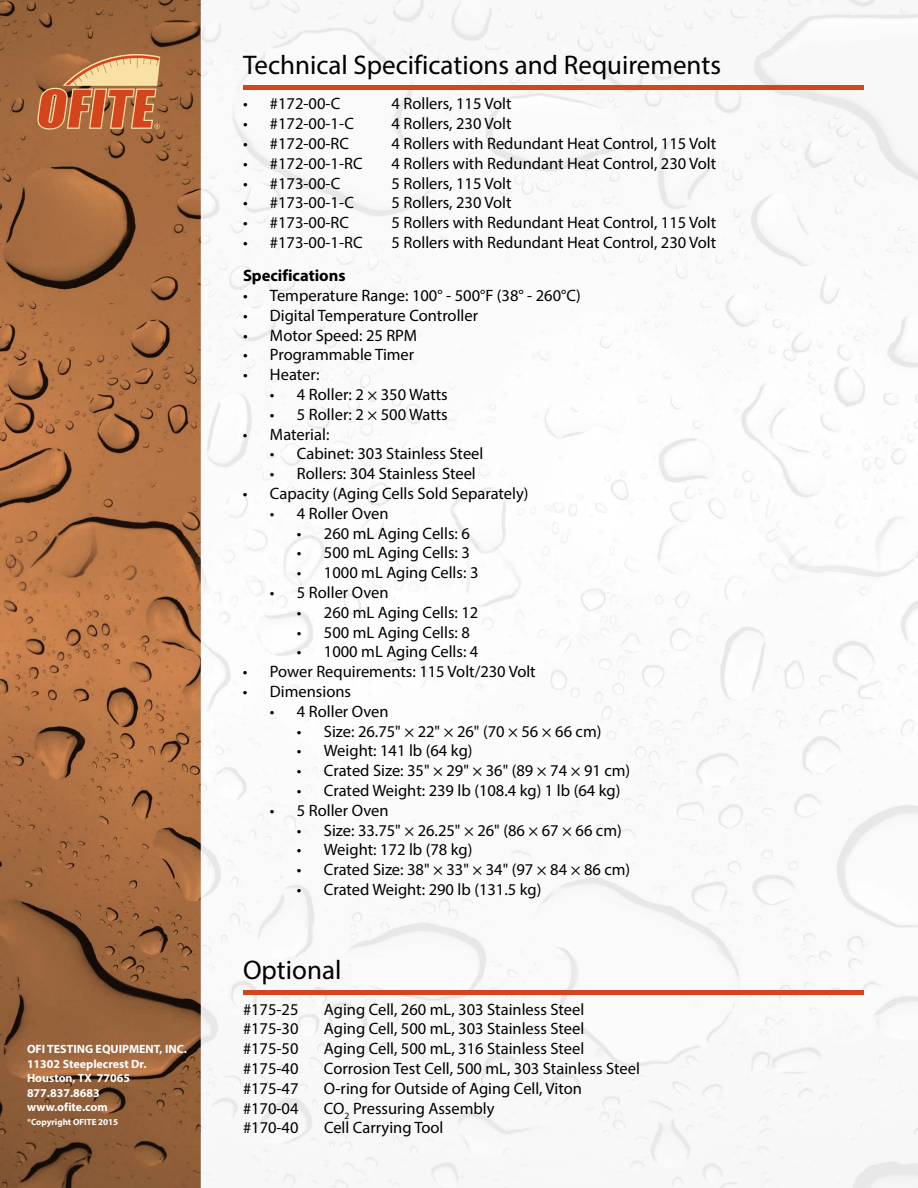
<style>
.page{position:relative;width:918px;height:1188px;background:#fff}
.page>*{position:absolute;margin:0;border:0;box-sizing:border-box;transform-origin:0 0}
.t1{font:27px "Myriad Pro";color:#000}
.t2{font:16.5px "Myriad Pro";color:#000}
.t3{font:700 16.5px "Myriad Pro";color:#000}
.t4{font:700 12px/14.4px "Myriad Pro";color:#fff}
.t5{font:700 9px "Myriad Pro";color:#fff}
</style>
<div class="page">
<img style="left:0;top:0;width:918px;height:1188px">
<svg style="left:37px;top:54px;width:123px;height:76px;background:#cb8152"></svg>
<hr style="left:243px;top:85px;width:621px;height:4px;background:#d4451d">
<hr style="left:243px;top:990px;width:621px;height:4px;background:#d4451d">
<p class="t4" style="left:27px;top:1042px;width:161px">OFI TESTING EQUIPMENT, INC.<br>11302 Steeplecrest Dr.<br>Houston, TX 77065<br>877.837.8683<br>www.ofite.com</p>
<p class="t5" style="left:27px;top:1116px;width:93px">®Copyright OFITE 2015</p>
<h1 class="t1" style="left:243px;top:49px;width:480px">Technical Specifications and Requirements</h1>
<p class="t2" style="left:243px;top:94px;width:99px">• #172-00-C</p>
<p class="t2" style="left:392px;top:94px;width:122px">4 Rollers, 115 Volt</p>
<p class="t2" style="left:243px;top:113px;width:112px">• #172-00-1-C</p>
<p class="t2" style="left:392px;top:113px;width:122px">4 Rollers, 230 Volt</p>
<p class="t2" style="left:243px;top:133px;width:108px">• #172-00-RC</p>
<p class="t2" style="left:392px;top:133px;width:326px">4 Rollers with Redundant Heat Control, 115 Volt</p>
<p class="t2" style="left:243px;top:153px;width:121px">• #172-00-1-RC</p>
<p class="t2" style="left:392px;top:153px;width:326px">4 Rollers with Redundant Heat Control, 230 Volt</p>
<p class="t2" style="left:243px;top:173px;width:99px">• #173-00-C</p>
<p class="t2" style="left:392px;top:173px;width:122px">5 Rollers, 115 Volt</p>
<p class="t2" style="left:243px;top:193px;width:112px">• #173-00-1-C</p>
<p class="t2" style="left:392px;top:193px;width:122px">5 Rollers, 230 Volt</p>
<p class="t2" style="left:243px;top:212px;width:108px">• #173-00-RC</p>
<p class="t2" style="left:392px;top:212px;width:326px">5 Rollers with Redundant Heat Control, 115 Volt</p>
<p class="t2" style="left:243px;top:232px;width:121px">• #173-00-1-RC</p>
<p class="t2" style="left:392px;top:232px;width:326px">5 Rollers with Redundant Heat Control, 230 Volt</p>
<p class="t3" style="left:243px;top:265px;width:104px">Specifications</p>
<p class="t2" style="left:243px;top:285px;width:340px">• Temperature Range: 100° - 500°F (38° - 260°C)</p>
<p class="t2" style="left:243px;top:305px;width:237px">• Digital Temperature Controller</p>
<p class="t2" style="left:243px;top:325px;width:176px">• Motor Speed: 25 RPM</p>
<p class="t2" style="left:243px;top:345px;width:173px">• Programmable Timer</p>
<p class="t2" style="left:243px;top:365px;width:78px">• Heater:</p>
<p class="t2" style="left:270px;top:384px;width:179px">• 4 Roller: 2 × 350 Watts</p>
<p class="t2" style="left:270px;top:404px;width:179px">• 5 Roller: 2 × 500 Watts</p>
<p class="t2" style="left:243px;top:424px;width:88px">• Material:</p>
<p class="t2" style="left:270px;top:444px;width:215px">• Cabinet: 303 Stainless Steel</p>
<p class="t2" style="left:270px;top:464px;width:207px">• Rollers: 304 Stainless Steel</p>
<p class="t2" style="left:243px;top:483px;width:287px">• Capacity (Aging Cells Sold Separately)</p>
<p class="t2" style="left:270px;top:503px;width:120px">• 4 Roller Oven</p>
<p class="t2" style="left:297px;top:523px;width:175px">• 260 mL Aging Cells: 6</p>
<p class="t2" style="left:297px;top:543px;width:175px">• 500 mL Aging Cells: 3</p>
<p class="t2" style="left:297px;top:563px;width:183px">• 1000 mL Aging Cells: 3</p>
<p class="t2" style="left:270px;top:582px;width:120px">• 5 Roller Oven</p>
<p class="t2" style="left:297px;top:602px;width:183px">• 260 mL Aging Cells: 12</p>
<p class="t2" style="left:297px;top:622px;width:175px">• 500 mL Aging Cells: 8</p>
<p class="t2" style="left:297px;top:642px;width:183px">• 1000 mL Aging Cells: 4</p>
<p class="t2" style="left:243px;top:662px;width:294px">• Power Requirements: 115 Volt/230 Volt</p>
<p class="t2" style="left:243px;top:681px;width:110px">• Dimensions</p>
<p class="t2" style="left:270px;top:701px;width:120px">• 4 Roller Oven</p>
<p class="t2" style="left:297px;top:721px;width:306px">• Size: 26.75" × 22" × 26" (70 × 56 × 66 cm)</p>
<p class="t2" style="left:297px;top:741px;width:177px">• Weight: 141 lb (64 kg)</p>
<p class="t2" style="left:297px;top:761px;width:335px">• Crated Size: 35" × 29" × 36" (89 × 74 × 91 cm)</p>
<p class="t2" style="left:297px;top:780px;width:325px">• Crated Weight: 239 lb (108.4 kg) 1 lb (64 kg)</p>
<p class="t2" style="left:270px;top:800px;width:120px">• 5 Roller Oven</p>
<p class="t2" style="left:297px;top:820px;width:326px">• Size: 33.75" × 26.25" × 26" (86 × 67 × 66 cm)</p>
<p class="t2" style="left:297px;top:840px;width:177px">• Weight: 172 lb (78 kg)</p>
<p class="t2" style="left:297px;top:860px;width:335px">• Crated Size: 38" × 33" × 34" (97 × 84 × 86 cm)</p>
<p class="t2" style="left:297px;top:879px;width:246px">• Crated Weight: 290 lb (131.5 kg)</p>
<h1 class="t1" style="left:243px;top:954px;width:100px">Optional</h1>
<p class="t2" style="left:243px;top:999px;width:57px">#175-25</p>
<p class="t2" style="left:324px;top:999px;width:262px">Aging Cell, 260 mL, 303 Stainless Steel</p>
<p class="t2" style="left:243px;top:1019px;width:57px">#175-30</p>
<p class="t2" style="left:324px;top:1019px;width:262px">Aging Cell, 500 mL, 303 Stainless Steel</p>
<p class="t2" style="left:243px;top:1038px;width:57px">#175-50</p>
<p class="t2" style="left:324px;top:1038px;width:262px">Aging Cell, 500 mL, 316 Stainless Steel</p>
<p class="t2" style="left:243px;top:1058px;width:57px">#175-40</p>
<p class="t2" style="left:324px;top:1058px;width:317px">Corrosion Test Cell, 500 mL, 303 Stainless Steel</p>
<p class="t2" style="left:243px;top:1078px;width:57px">#175-47</p>
<p class="t2" style="left:324px;top:1078px;width:259px">O-ring for Outside of Aging Cell, Viton</p>
<p class="t2" style="left:243px;top:1098px;width:57px">#170-04</p>
<p class="t2" style="left:324px;top:1098px;width:172px">CO<sub>2</sub> Pressuring Assembly</p>
<p class="t2" style="left:243px;top:1118px;width:57px">#170-40</p>
<p class="t2" style="left:324px;top:1118px;width:121px">Cell Carrying Tool</p>
</div>
